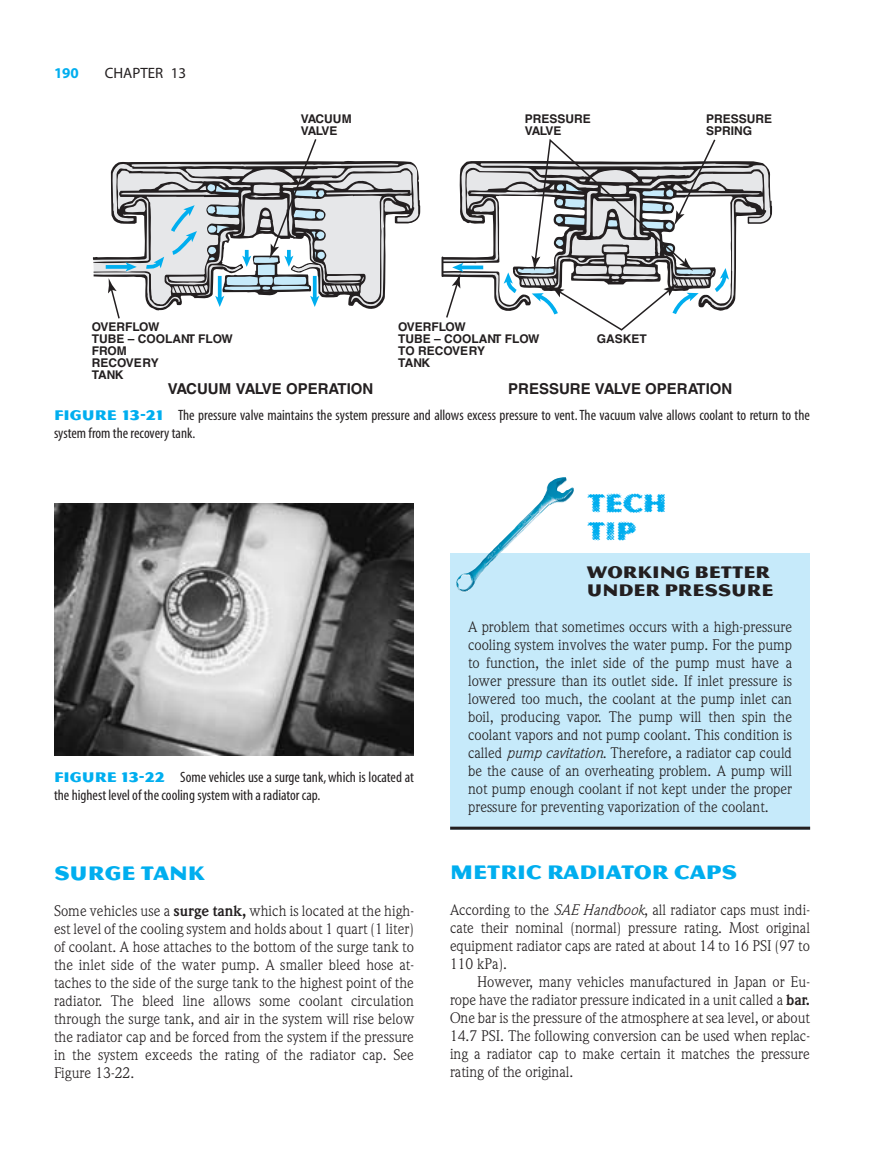
<style>
.page{position:relative;width:891px;height:1175px;background:#fff}
.page>*{position:absolute;margin:0;border:0;box-sizing:border-box;transform-origin:0 0}
.t1{font:27px/28.5px "Magnesium Grime";color:#00aeef}
.t2{font:21px "Magnesium MVB";color:#00aeef}
.t3{font:18px/18px "Magnesium MVB";color:#231f20}
.t4{font:15px/18px "Weidemann";color:#231f20;text-align:justify}
.t5{font:condensed 15px/18px "Myriad";color:#231f20}
.t6{font:700 15px "Helvetica";color:#231f20}
.t7{font:15px "Myriad";color:#231f20}
.t8{font:700 15px "Myriad";color:#00aeef}
.t9{font:700 12px/12px "Helvetica";color:#231f20}
.t10{font:700 12px/12px "Helvetica";letter-spacing:-.055em;color:#231f20}
.s1{font-family:"Magnesium MVB";font-stretch:normal;color:#00aeef}
.s2{font-weight:700}
.s3{font-style:italic}
</style>
<div class="page">
<svg style="left:442px;top:139px;width:331px;height:192px"></svg>
<svg style="left:93px;top:139px;width:328px;height:180px"></svg>
<img style="left:54px;top:504px;width:360px;height:251px">
<div style="left:450px;top:553px;width:360px;height:276px;background:#c6eafa"></div>
<hr style="left:450px;top:826px;width:360px;height:3px;background:#231f20">
<img style="left:456px;top:477px;width:118px;height:116px">
<p class="t8" style="left:54px;top:67px;width:26px">190</p>
<p class="t7" style="left:105px;top:67px;width:83px">CHAPTER 13</p>
<p class="t10" style="left:301px;top:114px;width:53px">VACUUM<br>VALVE</p>
<p class="t9" style="left:525px;top:114px;width:68px">PRESSURE<br>VALVE</p>
<p class="t9" style="left:706px;top:114px;width:68px">PRESSURE<br>SPRING</p>
<p class="t9" style="left:92px;top:322px;width:143px">OVERFLOW<br>TUBE – COOLANT FLOW<br>FROM<br>RECOVERY<br>TANK</p>
<p class="t9" style="left:398px;top:322px;width:143px">OVERFLOW<br>TUBE – COOLANT FLOW<br>TO RECOVERY<br>TANK</p>
<p class="t6" style="left:168px;top:384px;width:207px">VACUUM VALVE OPERATION</p>
<p class="t6" style="left:508px;top:384px;width:226px">PRESSURE VALVE OPERATION</p>
<p class="t9" style="left:597px;top:333px;width:52px">GASKET</p>
<p class="t5" style="left:54px;top:407px;width:757px"><span class="s1">FIGURE 13-21</span> The pressure valve maintains the system pressure and allows excess pressure to vent. The vacuum valve allows coolant to return to the system from the recovery tank.</p>
<p class="t5" style="left:54px;top:769px;width:361px"><span class="s1">FIGURE 13-22</span> Some vehicles use a surge tank, which is located at the highest level of the cooling system with a radiator cap.</p>
<h2 class="t2" style="left:54px;top:860px;width:153px">SURGE TANK</h2>
<p class="t4" style="left:54px;top:902px;width:362px">Some vehicles use a <span class="s2">surge tank,</span> which is located at the high&shy;est level of the cooling system and holds about 1 quart (1 liter) of coolant. A hose attaches to the bottom of the surge tank to the inlet side of the water pump. A smaller bleed hose at&shy;taches to the side of the surge tank to the highest point of the radiator. The bleed line allows some coolant circulation through the surge tank, and air in the system will rise below the radiator cap and be forced from the system if the pressure in the system exceeds the rating of the radiator cap. See Figure 13-22.</p>
<h1 class="t1" style="left:588px;top:488px;width:81px">Tech<br>Tip</h1>
<p class="t3" style="left:587px;top:562px;width:188px">WORKING BETTER<br>UNDER PRESSURE</p>
<p class="t4" style="left:468px;top:618px;width:326px">A problem that sometimes occurs with a high-pressure cooling system involves the water pump. For the pump to function, the inlet side of the pump must have a lower pressure than its outlet side. If inlet pressure is lowered too much, the coolant at the pump inlet can boil, producing vapor. The pump will then spin the coolant vapors and not pump coolant. This condition is called <span class="s3">pump cavitation</span>. Therefore, a radiator cap could be the cause of an overheating problem. A pump will not pump enough coolant if not kept under the proper pressure for preventing vaporization of the coolant.</p>
<h2 class="t2" style="left:450px;top:859px;width:289px">METRIC RADIATOR CAPS</h2>
<p class="t4" style="left:450px;top:902px;width:361px">According to the <span class="s3">SAE Handbook</span>, all radiator caps must indi&shy;cate their nominal (normal) pressure rating. Most original equipment radiator caps are rated at about 14 to 16 PSI (97 to 110 kPa).</p>
<p class="t4" style="left:450px;top:974px;width:362px;text-indent:27px">However, many vehicles manufactured in Japan or Eu&shy;rope have the radiator pressure indicated in a unit called a <span class="s2">bar.<br></span>One bar is the pressure of the atmosphere at sea level, or about 14.7 PSI. The following conversion can be used when replac&shy;ing a radiator cap to make certain it matches the pressure rating of the original.</p>
</div>
